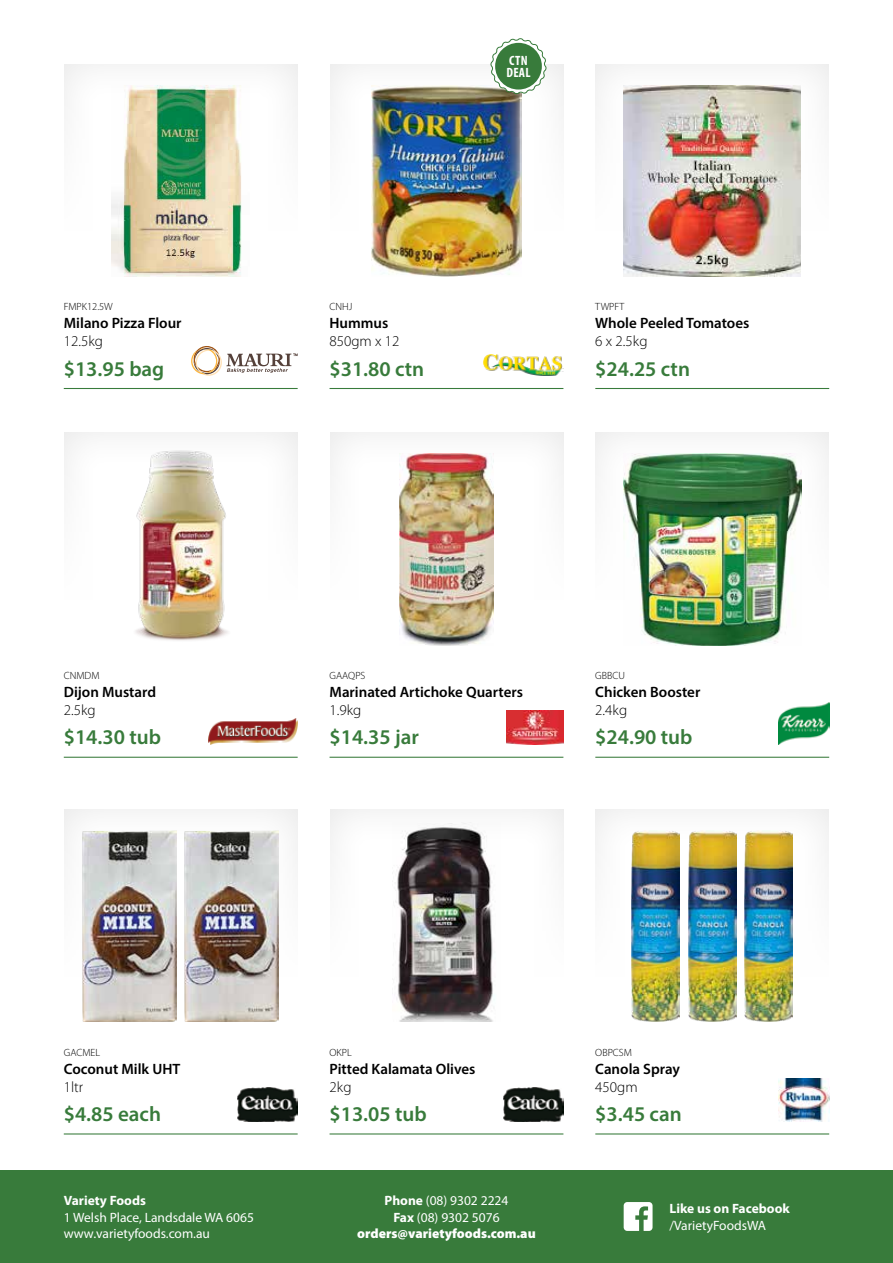
<style>
.page{position:relative;width:893px;height:1263px;background:#fff}
.page>*{position:absolute;margin:0;border:0;box-sizing:border-box;transform-origin:0 0}
.t1{font:600 21px "Myriad Pro";color:#387b3b}
.t2{font:600 15px "Myriad Pro";color:#000}
.t3{font:300 15px "Myriad Pro";color:#000}
.t4{font:13.5px/16.2px "Myriad Pro";color:#fff}
.t5{font:900 13.5px/16.2px "Myriad Pro";color:#fff;text-align:center}
.t6{font:700 13.5px "Myriad Pro";color:#fff}
.t7{font:700 condensed 13.5px/12px "Myriad Pro";letter-spacing:.02em;color:#fff}
.t8{font:300 10.5px "Myriad Pro";color:#000}
.s1{font-weight:700}
.s2{font-weight:400}
</style>
<div class="page">
<div style="left:0;top:1170px;width:893px;height:93px;background:#387b3b"></div>
<svg style="left:624px;top:1202px;width:29px;height:29px"></svg>
<hr style="left:330px;top:757px;width:233px;height:1px;background:#387b3b">
<hr style="left:64px;top:757px;width:234px;height:1px;background:#387b3b">
<hr style="left:330px;top:388px;width:233px;height:1px;background:#387b3b">
<hr style="left:64px;top:388px;width:234px;height:1px;background:#387b3b">
<hr style="left:595px;top:388px;width:234px;height:1px;background:#387b3b">
<hr style="left:330px;top:1133px;width:233px;height:1px;background:#387b3b">
<hr style="left:595px;top:1133px;width:234px;height:1px;background:#387b3b">
<img style="left:372px;top:85px;width:149px;height:191px">
<img style="left:484px;top:354px;width:79px;height:22px">
<img style="left:624px;top:85px;width:177px;height:191px">
<img style="left:208px;top:719px;width:90px;height:25px">
<img style="left:135px;top:450px;width:93px;height:191px">
<img style="left:507px;top:710px;width:56px;height:34px">
<img style="left:399px;top:454px;width:95px;height:191px">
<hr style="left:64px;top:1133px;width:234px;height:1px;background:#387b3b">
<div style="left:62px;top:808px;width:237px;height:214px;background:#fbfbfb"></div>
<img style="left:238px;top:1087px;width:60px;height:34px">
<img style="left:503px;top:1087px;width:60px;height:34px">
<hr style="left:595px;top:757px;width:234px;height:1px;background:#387b3b">
<img style="left:778px;top:702px;width:51px;height:42px">
<img style="left:623px;top:454px;width:178px;height:191px">
<img style="left:395px;top:822px;width:100px;height:200px">
<img style="left:778px;top:1079px;width:51px;height:42px">
<img style="left:688px;top:830px;width:48px;height:192px">
<img style="left:745px;top:830px;width:48px;height:192px">
<img style="left:632px;top:830px;width:48px;height:192px">
<svg style="left:491px;top:38px;width:55px;height:56px"></svg>
<div style="left:495px;top:43px;width:47px;height:47px;background:#387b3b;border-radius:50%"></div>
<img style="left:112px;top:85px;width:130px;height:191px">
<svg style="left:191px;top:346px;width:107px;height:30px"></svg>
<img style="left:83px;top:830px;width:93px;height:192px">
<img style="left:185px;top:830px;width:94px;height:192px">
<p class="t8" style="left:64px;top:300px;width:51px">FMPK12.5W</p>
<p class="t2" style="left:64px;top:314px;width:119px">Milano Pizza Flour</p>
<p class="t3" style="left:64px;top:332px;width:41px">12.5kg</p>
<h1 class="t1" style="left:64px;top:355px;width:102px">$13.95 bag</h1>
<p class="t8" style="left:64px;top:669px;width:37px">CNMDM</p>
<p class="t2" style="left:64px;top:682px;width:94px">Dijon Mustard</p>
<p class="t3" style="left:64px;top:701px;width:33px">2.5kg</p>
<h1 class="t1" style="left:64px;top:724px;width:99px">$14.30 tub</h1>
<p class="t7" style="left:506px;top:54px;width:26px">CTN<br>DEAL</p>
<p class="t8" style="left:330px;top:300px;width:24px">CNHJ</p>
<p class="t2" style="left:330px;top:314px;width:60px">Hummus</p>
<p class="t3" style="left:330px;top:332px;width:71px">850gm x 12</p>
<h1 class="t1" style="left:330px;top:355px;width:96px">$31.80 ctn</h1>
<p class="t8" style="left:595px;top:300px;width:31px">TWPFT</p>
<p class="t2" style="left:595px;top:314px;width:156px">Whole Peeled Tomatoes</p>
<p class="t3" style="left:595px;top:332px;width:54px">6 x 2.5kg</p>
<h1 class="t1" style="left:595px;top:355px;width:96px">$24.25 ctn</h1>
<p class="t8" style="left:330px;top:669px;width:37px">GAAQPS</p>
<p class="t2" style="left:330px;top:682px;width:195px">Marinated Artichoke Quarters</p>
<p class="t3" style="left:330px;top:701px;width:33px">1.9kg</p>
<h1 class="t1" style="left:330px;top:724px;width:91px">$14.35 jar</h1>
<p class="t8" style="left:595px;top:669px;width:31px">GBBCU</p>
<p class="t2" style="left:595px;top:682px;width:107px">Chicken Booster</p>
<p class="t3" style="left:595px;top:701px;width:33px">2.4kg</p>
<h1 class="t1" style="left:595px;top:724px;width:99px">$24.90 tub</h1>
<p class="t8" style="left:64px;top:1046px;width:38px">GACMEL</p>
<p class="t2" style="left:64px;top:1059px;width:118px">Coconut Milk UHT</p>
<p class="t3" style="left:64px;top:1078px;width:21px">1ltr</p>
<h1 class="t1" style="left:64px;top:1101px;width:99px">$4.85 each</h1>
<p class="t6" style="left:64px;top:1192px;width:84px">Variety Foods</p>
<p class="t4" style="left:64px;top:1209px;width:192px">1 Welsh Place, Landsdale WA 6065 www.varietyfoods.com.au</p>
<p class="t8" style="left:330px;top:1046px;width:24px">OKPL</p>
<p class="t2" style="left:330px;top:1059px;width:147px">Pitted Kalamata Olives</p>
<p class="t3" style="left:330px;top:1078px;width:23px">2kg</p>
<h1 class="t1" style="left:330px;top:1101px;width:99px">$13.05 tub</h1>
<p class="t8" style="left:595px;top:1046px;width:38px">OBPCSM</p>
<p class="t2" style="left:595px;top:1059px;width:86px">Canola Spray</p>
<p class="t3" style="left:595px;top:1078px;width:44px">450gm</p>
<h1 class="t1" style="left:595px;top:1101px;width:88px">$3.45 can</h1>
<p class="t5" style="left:357px;top:1192px;width:180px"><span class="s1">Phone</span> <span class="s2">(08) 9302 2224<br></span><span class="s1">Fax</span> <span class="s2">(08) 9302 5076 </span>orders@varietyfoods.com.au</p>
<p class="t6" style="left:670px;top:1200px;width:122px">Like us on Facebook</p>
<p class="t4" style="left:670px;top:1217px;width:98px">/VarietyFoodsWA</p>
</div>
